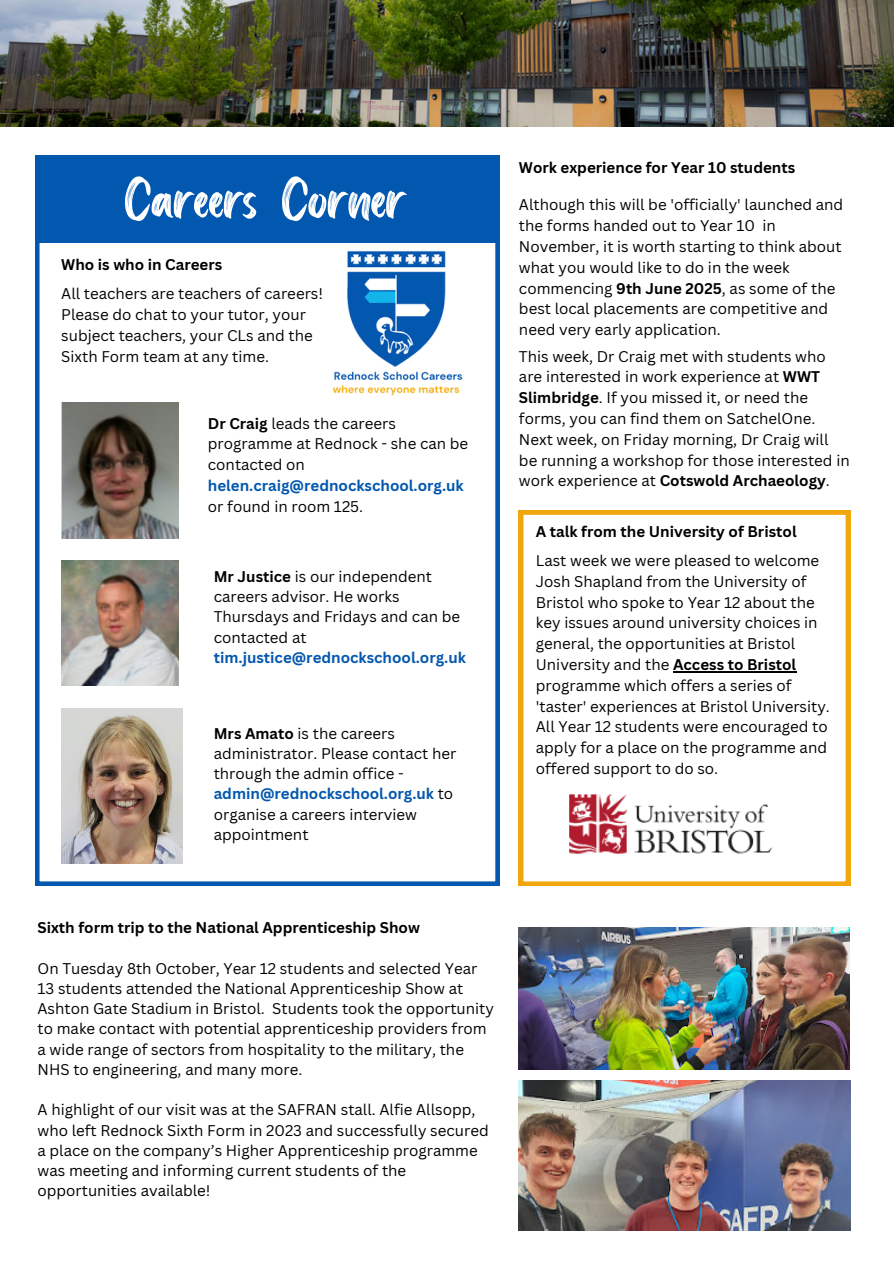
<style>
.page{position:relative;width:894px;height:1264px;background:#fff}
.page>*{position:absolute;margin:0;border:0;box-sizing:border-box;transform-origin:0 0}
.t1{font:59.55px "Redkits";color:#fff}
.t2{font:15.15px/20.9px "Canva Sans";color:#000}
.t3{font:700 15.15px "Canva Sans";color:#000}
.s1{font-weight:700}
.s2{font-weight:700;color:#0257af}
</style>
<div class="page">
<img style="left:0;top:0;width:893px;height:126px">
<div style="left:35px;top:156px;width:464px;height:87px;background:#0257af"></div>
<svg style="left:35px;top:243px;width:464px;height:642px"></svg>
<img style="left:61px;top:402px;width:117px;height:136px">
<img style="left:61px;top:560px;width:117px;height:125px">
<img style="left:61px;top:708px;width:122px;height:156px">
<svg style="left:519px;top:510px;width:330px;height:375px"></svg>
<img style="left:559px;top:783px;width:228px;height:97px">
<hr style="left:673px;top:671px;width:123px;height:1px;background:#000">
<img style="left:518px;top:927px;width:331px;height:142px">
<img style="left:519px;top:1080px;width:330px;height:150px">
<p class="t1" style="left:125px;top:161px;width:283px">Careers Corner</p>
<p class="t3" style="left:61px;top:254px;width:162px">Who is who in Careers</p>
<p class="t2" style="left:61px;top:283px;width:263px">All teachers are teachers of careers!<br>Please do chat to your tutor, your subject teachers, your CLs and the Sixth Form team at any time.</p>
<h2 class="t2" style="left:208px;top:412px;width:262px"><span class="s1">Dr Craig</span> leads the careers programme at Rednock - she can be contacted on <span class="s2">helen.craig@rednockschool.org.uk </span>or found in room 125.</h2>
<p class="t2" style="left:214px;top:566px;width:253px;line-height:20.2px"><span class="s1">Mr Justice</span> is our independent careers advisor. He works<br>Thursdays and Fridays and can be contacted at <span class="s2">tim.justice@rednockschool.org.uk</span></p>
<p class="t2" style="left:214px;top:722px;width:244px;line-height:20.2px"><span class="s1">Mrs Amato</span> is the careers administrator. Please contact her through the admin office - <span class="s2">admin@rednockschool.org.uk</span> to organise a careers interview appointment</p>
<h1 class="t3" style="left:519px;top:157px;width:278px">Work experience for Year 10 students</h1>
<h2 class="t2" style="left:519px;top:194px;width:326px">Although this will be 'officially' launched and the forms handed out to Year 10 in November, it is worth starting to think about what you would like to do in the week commencing <span class="s1">9th June 2025</span>, as some of the best local placements are competitive and need very early application.</h2>
<p class="t2" style="left:519px;top:345px;width:332px">This week, Dr Craig met with students who are interested in work experience at <span class="s1">WWT Slimbridge</span>. If you missed it, or need the forms, you can find them on SatchelOne.<br>Next week, on Friday morning, Dr Craig will be running a workshop for those interested in work experience at <span class="s1">Cotswold Archaeology</span>.</p>
<p class="t3" style="left:535px;top:520px;width:262px">A talk from the University of Bristol</p>
<p class="t2" style="left:535px;top:549px;width:295px">Last week we were pleased to welcome Josh Shapland from the University of Bristol who spoke to Year 12 about the key issues around university choices in general, the opportunities at Bristol University and the <span class="s1">Access to Bristol </span>programme which offers a series of 'taster' experiences at Bristol University.<br>All Year 12 students were encouraged to apply for a place on the programme and offered support to do so.</p>
<p class="t3" style="left:37px;top:916px;width:384px">Sixth form trip to the National Apprenticeship Show</p>
<p class="t2" style="left:37px;top:957px;width:458px;line-height:20.2px">On Tuesday 8th October, Year 12 students and selected Year 13 students attended the National Apprenticeship Show at Ashton Gate Stadium in Bristol. Students took the opportunity to make contact with potential apprenticeship providers from a wide range of sectors from hospitality to the military, the NHS to engineering, and many more.</p>
<p class="t2" style="left:37px;top:1099px;width:452px;line-height:20.2px">A highlight of our visit was at the SAFRAN stall. Alfie Allsopp, who left Rednock Sixth Form in 2023 and successfully secured a place on the company’s Higher Apprenticeship programme was meeting and informing current students of the opportunities available!</p>
</div>
